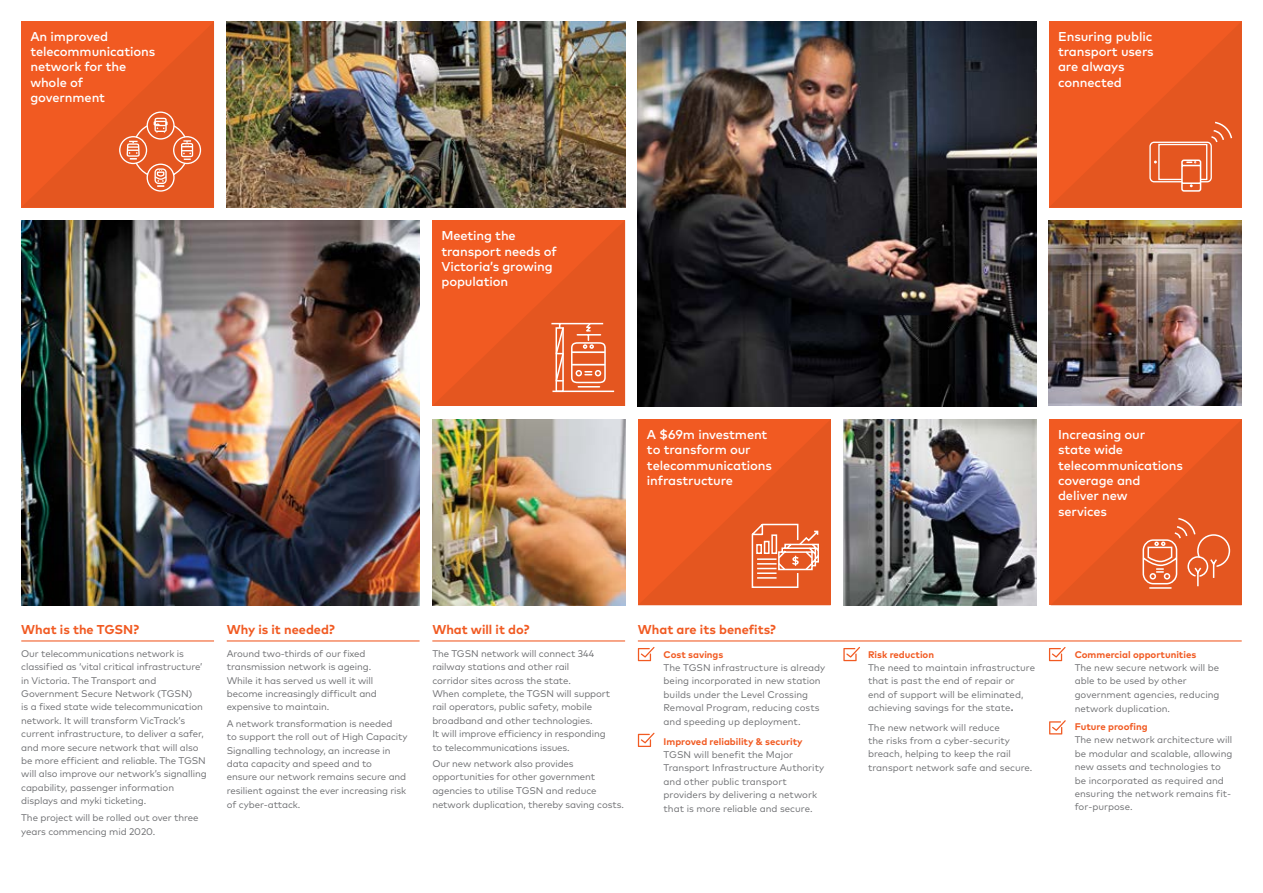
<style>
.page{position:relative;width:1263px;height:893px;background:#fff}
.page>*{position:absolute;margin:0;border:0;box-sizing:border-box;transform-origin:0 0}
.t1{font:500 12.9px/15.5px "Mark OT";letter-spacing:-.01em;color:#fff}
.t2{font:700 12.9px "Mark OT";color:#f15a22}
.t3{font:9.6px/13.4px "Mark OT";letter-spacing:-.01em;color:#6d6e71}
.t4{font:700 9.6px "Mark OT";color:#f15a22}
.s1{font-weight:700}
</style>
<div class="page">
<img style="left:432px;top:419px;width:193px;height:186px">
<img style="left:227px;top:21px;width:398px;height:186px">
<img style="left:638px;top:21px;width:398px;height:386px">
<img style="left:21px;top:220px;width:399px;height:385px">
<img style="left:1049px;top:220px;width:193px;height:186px">
<hr style="left:638px;top:640px;width:604px;height:1px;background:#f15a22">
<svg style="left:638px;top:647px;width:16px;height:14px"></svg>
<svg style="left:843px;top:647px;width:17px;height:14px"></svg>
<svg style="left:1049px;top:720px;width:17px;height:14px"></svg>
<svg style="left:638px;top:733px;width:16px;height:14px"></svg>
<svg style="left:1049px;top:647px;width:17px;height:14px"></svg>
<hr style="left:21px;top:640px;width:193px;height:1px;background:#f15a22">
<hr style="left:227px;top:640px;width:193px;height:1px;background:#f15a22">
<hr style="left:432px;top:640px;width:193px;height:1px;background:#f15a22">
<svg style="left:21px;top:22px;width:193px;height:185px;background:#eb5c27"></svg>
<svg style="left:432px;top:220px;width:194px;height:186px;background:#eb5d28"></svg>
<svg style="left:1049px;top:21px;width:193px;height:187px;background:#eb5b25"></svg>
<svg style="left:1050px;top:419px;width:192px;height:186px;background:#eb5b25"></svg>
<svg style="left:638px;top:419px;width:193px;height:186px;background:#eb5c27"></svg>
<img style="left:843px;top:419px;width:193px;height:186px">
<h1 class="t1" style="left:30px;top:28px;width:126px">An improved telecommunications network for the whole of government</h1>
<h1 class="t1" style="left:441px;top:228px;width:117px">Meeting the transport needs of<br>Victoria’s growing population</h1>
<h1 class="t1" style="left:1058px;top:28px;width:97px">Ensuring public transport users are always connected</h1>
<h1 class="t1" style="left:647px;top:426px;width:126px">A $69m investment to transform our telecommunications infrastructure</h1>
<h1 class="t1" style="left:1058px;top:426px;width:126px">Increasing our<br>state wide telecommunications coverage and deliver new<br>services</h1>
<h1 class="t2" style="left:21px;top:621px;width:119px">What is the TGSN?</h1>
<p class="t3" style="left:21px;top:647px;width:187px">Our telecommunications network is classified as ‘vital critical infrastructure’ in Victoria. The Transport and Government Secure Network (TGSN)<br>is a fixed state wide telecommunication network. It will transform VicTrack’s current infrastructure, to deliver a safer, and more secure network that will also be more efficient and reliable. The TGSN will also improve our network’s signalling capability, passenger information displays and myki ticketing.</p>
<p class="t3" style="left:21px;top:810px;width:179px;line-height:14px">The project will be rolled out over three years commencing mid 2020.</p>
<h1 class="t2" style="left:227px;top:621px;width:109px">Why is it needed?</h1>
<p class="t3" style="left:227px;top:647px;width:152px">Around two-thirds of our fixed transmission network is ageing.<br>While it has served us well it will become increasingly difficult and expensive to maintain.</p>
<p class="t3" style="left:227px;top:717px;width:182px">A network transformation is needed<br>to support the roll out of High Capacity Signalling technology, an increase in data capacity and speed and to<br>ensure our network remains secure and resilient against the ever increasing risk of cyber-attack.</p>
<h1 class="t2" style="left:432px;top:621px;width:99px">What will it do?</h1>
<p class="t3" style="left:432px;top:647px;width:179px">The TGSN network will connect 344 railway stations and other rail<br>corridor sites across the state.<br>When complete, the TGSN will support rail operators, public safety, mobile broadband and other technologies.<br>It will improve efficiency in responding to telecommunications issues.</p>
<p class="t3" style="left:432px;top:757px;width:193px">Our new network also provides opportunities for other government agencies to utilise TGSN and reduce network duplication, thereby saving costs.</p>
<h1 class="t2" style="left:638px;top:621px;width:140px">What are its benefits?</h1>
<p class="t4" style="left:664px;top:648px;width:61px">Cost savings</p>
<p class="t3" style="left:664px;top:661px;width:163px">The TGSN infrastructure is already being incorporated in new station builds under the Level Crossing<br>Removal Program, reducing costs and speeding up deployment.</p>
<p class="t4" style="left:664px;top:735px;width:141px">Improved reliability &amp; security</p>
<p class="t3" style="left:664px;top:748px;width:162px">TGSN will benefit the Major<br>Transport Infrastructure Authority and other public transport providers by delivering a network that is more reliable and secure.</p>
<p class="t4" style="left:868px;top:648px;width:68px">Risk reduction</p>
<p class="t3" style="left:868px;top:661px;width:168px">The need to maintain infrastructure that is past the end of repair or<br>end of support will be eliminated, achieving savings for the state<span class="s1">.</span></p>
<p class="t3" style="left:868px;top:720px;width:166px">The new network will reduce<br>the risks from a cyber-security breach, helping to keep the rail transport network safe and secure.</p>
<p class="t4" style="left:1075px;top:648px;width:123px">Commercial opportunities</p>
<p class="t3" style="left:1075px;top:661px;width:146px">The new secure network will be able to be used by other government agencies, reducing network duplication.</p>
<p class="t4" style="left:1075px;top:720px;width:75px">Future proofing</p>
<p class="t3" style="left:1075px;top:733px;width:159px">The new network architecture will be modular and scalable, allowing new assets and technologies to be incorporated as required and ensuring the network remains fit&shy;for-purpose.</p>
</div>
